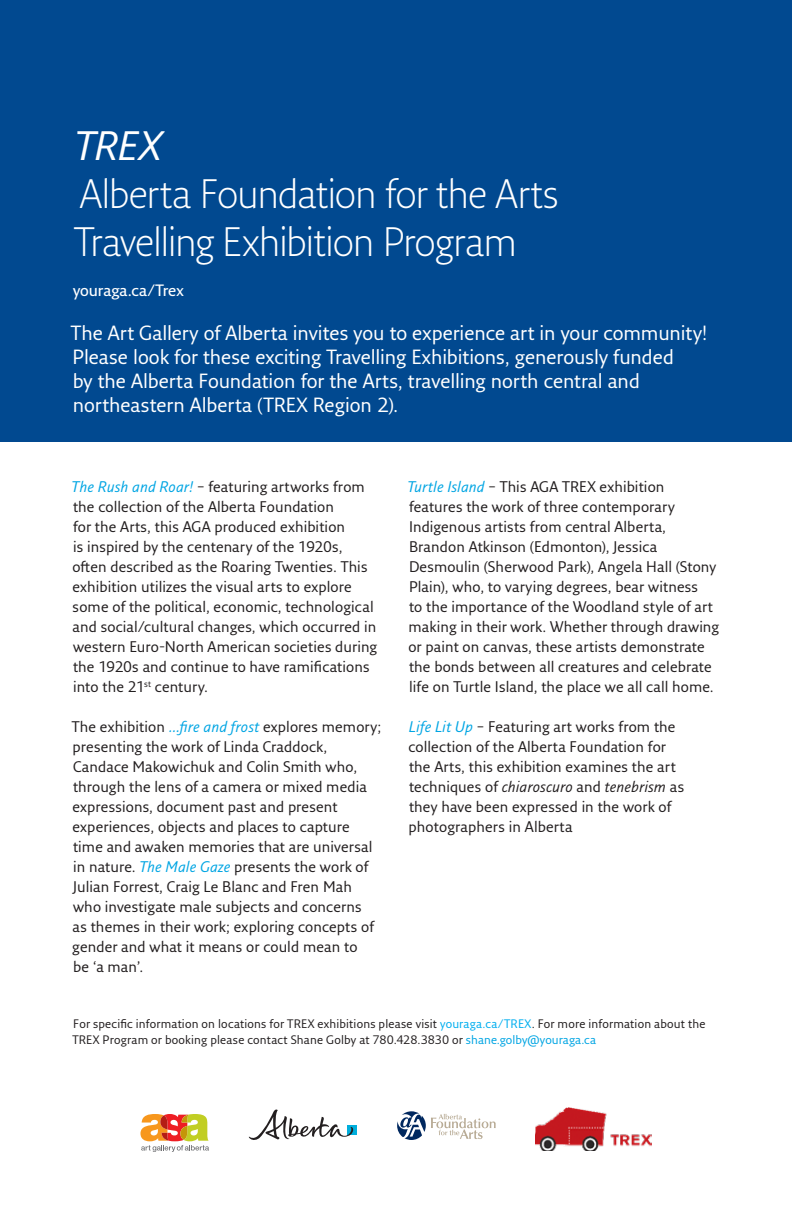
<style>
.page{position:relative;width:792px;height:1224px;background:#fff}
.page>*{position:absolute;margin:0;border:0;box-sizing:border-box;transform-origin:0 0}
.t1{font:300 40px "Fresco Sans Pro";letter-spacing:-.015em;color:#fff}
.t2{font:italic 40px "Fresco Sans Pro";color:#fff}
.Body_3{font:20px/24px "Fresco Sans Pro";letter-spacing:-.005em;color:#fff}
.Web_address{font:600 16px "Fresco Sans Pro";color:#fff}
.Body_3-2{font:15px/20px "Fresco Sans Pro";letter-spacing:.01em;color:#231f20}
.Body_1{font:12px/16px "Fresco Sans Pro";letter-spacing:.015em;color:#231f20}
.s1{font-style:italic;color:#00a5e3}
.s2{font-style:italic}
.s3{color:#00aeef}
.s4{color:#00a5e3}
</style>
<div class="page">
<div style="left:0;top:0;width:792px;height:442px;background:#014990"></div>
<svg style="left:397px;top:1111px;width:99px;height:29px"></svg>
<div style="left:348px;top:1125px;width:9px;height:10px;background:#00aedc"></div>
<svg style="left:249px;top:1109px;width:104px;height:31px"></svg>
<svg style="left:140px;top:1114px;width:69px;height:38px"></svg>
<img style="left:535px;top:1108px;width:117px;height:43px">
<h1 class="t2" style="left:75px;top:121px;width:89px">TREX</h1>
<h1 class="t1" style="left:80px;top:169px;width:480px">Alberta Foundation for the Arts</h1>
<h1 class="t1" style="left:74px;top:217px;width:445px">Travelling Exhibition Program</h1>
<p class="Web_address" style="left:73px;top:280px;width:112px">youraga.ca/Trex</p>
<p class="Body_3" style="left:71px;top:320px;width:638px">The Art Gallery of Alberta invites you to experience art in your community!<br>Please look for these exciting Travelling Exhibitions, generously funded<br>by the Alberta Foundation for the Arts, travelling north central and northeastern Alberta (TREX Region 2).</p>
<p class="Body_3-2" style="left:72px;top:476px;width:307px"><span class="s1">The Rush and Roar!</span> – featuring artworks from the collection of the Alberta Foundation<br>for the Arts, this AGA produced exhibition<br>is inspired by the centenary of the 1920s, often described as the Roaring Twenties. This exhibition utilizes the visual arts to explore some of the political, economic, technological and social/cultural changes, which occurred in western Euro-North American societies during the 1920s and continue to have ramifications into the 21<sup>st</sup> century.</p>
<p class="Body_3-2" style="left:72px;top:716px;width:311px">The exhibition <span class="s1">…fire and frost</span> explores memory; presenting the work of Linda Craddock, Candace Makowichuk and Colin Smith who, through the lens of a camera or mixed media expressions, document past and present experiences, objects and places to capture time and awaken memories that are universal in nature. <span class="s1">The Male Gaze</span> presents the work of Julian Forrest, Craig Le Blanc and Fren Mah who investigate male subjects and concerns<br>as themes in their work; exploring concepts of gender and what it means or could mean to<br>be ‘a man’.</p>
<p class="Body_3-2" style="left:408px;top:476px;width:313px"><span class="s1">Turtle Island</span> – This AGA TREX exhibition features the work of three contemporary Indigenous artists from central Alberta, Brandon Atkinson (Edmonton), Jessica Desmoulin (Sherwood Park), Angela Hall (Stony Plain), who, to varying degrees, bear witness<br>to the importance of the Woodland style of art making in their work. Whether through drawing or paint on canvas, these artists demonstrate the bonds between all creatures and celebrate life on Turtle Island, the place we all call home.</p>
<p class="Body_3-2" style="left:408px;top:716px;width:277px"><span class="s1">Life Lit Up</span> – Featuring art works from the collection of the Alberta Foundation for the Arts, this exhibition examines the art techniques of <span class="s2">chiaroscuro</span> and <span class="s2">tenebrism</span> as they have been expressed in the work of photographers in Alberta</p>
<p class="Body_1" style="left:72px;top:1015px;width:635px">For specific information on locations for TREX exhibitions please visit <span class="s3">youraga.ca/TREX</span>. For more information about the<br>TREX Program or booking please contact Shane Golby at 780.428.3830 or <span class="s4">shane.golby@youraga.ca</span></p>
</div>
